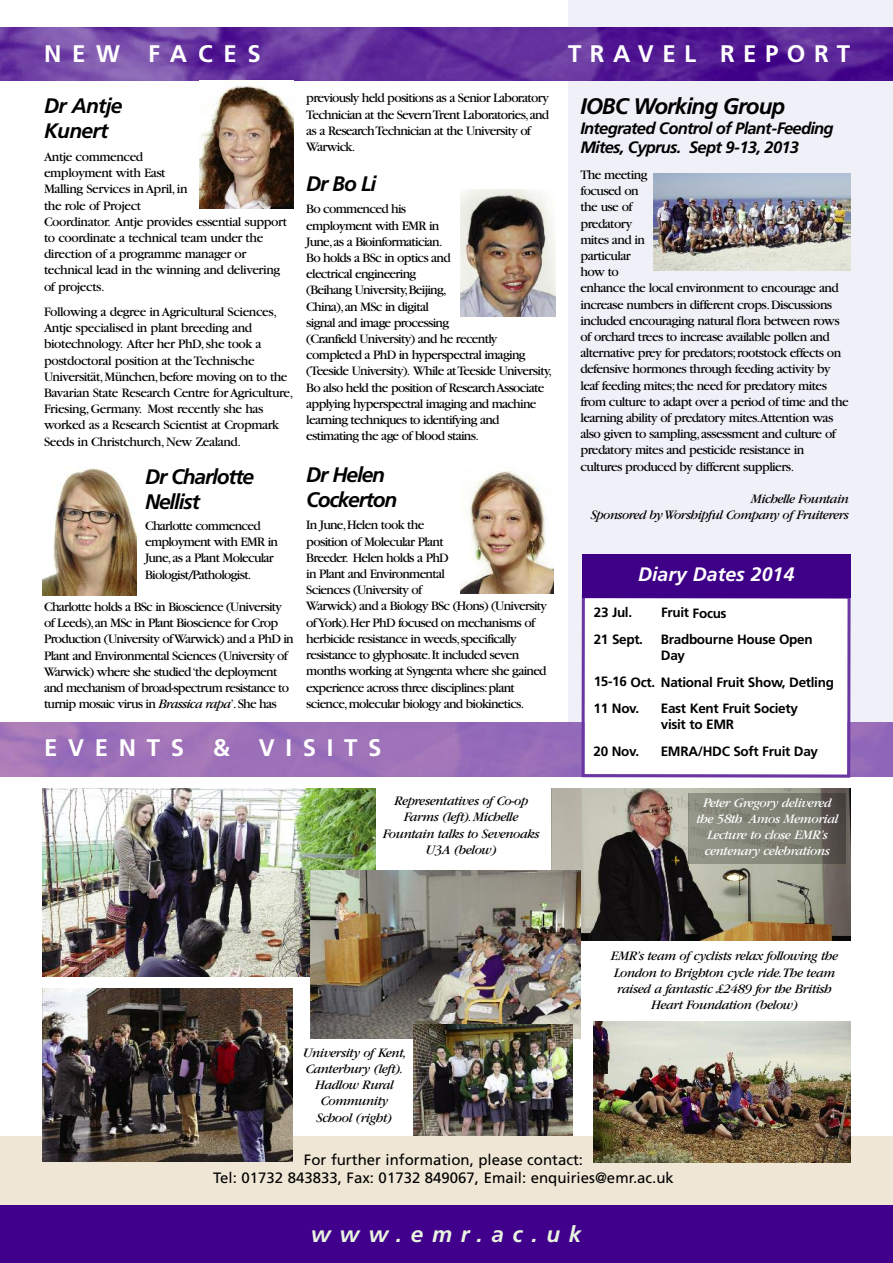
<style>
.page{position:relative;width:893px;height:1263px;background:#fff}
.page>*{position:absolute;margin:0;border:0;box-sizing:border-box;transform-origin:0 0}
.t1{font:700 24px "Frutiger";letter-spacing:.445em;color:#fff}
.t2{font:700 24px "Frutiger";letter-spacing:.355em;color:#fff}
.t3{font:italic 700 22.5px "Frutiger";letter-spacing:-.045em;color:#000}
.t4{font:italic 700 22.5px "Frutiger";letter-spacing:.39em;color:#e8f4df}
.t5{font:italic 700 21px/25.2px "Frutiger";letter-spacing:-.055em;color:#000}
.t6{font:italic 700 21px/25.2px "Frutiger";letter-spacing:-.035em;color:#000}
.t7{font:italic 700 19.5px "Frutiger";color:#fff}
.t8{font:italic 700 16.5px/19.5px "Frutiger";letter-spacing:-.045em;color:#000}
.t9{font:15px/18px "Frutiger";color:#000;text-align:center}
.t10{font:13.5px/16.2px "Garamond";letter-spacing:-.055em;color:#000}
.t11{font:13.5px/16.2px "Garamond";letter-spacing:-.03em;color:#000}
.t12{font:italic 13.5px/16.2px "Garamond";letter-spacing:-.035em;color:#000;text-align:center}
.t13{font:700 13.5px/16px "Frutiger";letter-spacing:-.025em;color:#000}
.t14{font:italic 13.5px/16.2px "Garamond";letter-spacing:-.035em;color:#fff;text-align:center}
.s1{font-style:italic}
</style>
<div class="page">
<div style="left:568px;top:0;width:324px;height:737px;background:#f0f1f8"></div>
<img style="left:0;top:723px;width:893px;height:53px">
<img style="left:0;top:27px;width:892px;height:53px">
<div style="left:0;top:1204px;width:893px;height:59px;background:#41008b"></div>
<img style="left:200px;top:86px;width:93px;height:122px">
<div style="left:0;top:1136px;width:893px;height:68px;background:#efe6d5"></div>
<img style="left:43px;top:468px;width:93px;height:127px">
<img style="left:460px;top:471px;width:94px;height:122px">
<img style="left:43px;top:988px;width:249px;height:174px">
<img style="left:43px;top:788px;width:333px;height:188px">
<img style="left:552px;top:788px;width:298px;height:153px">
<img style="left:689px;top:793px;width:157px;height:70px">
<img style="left:460px;top:189px;width:95px;height:128px">
<img style="left:593px;top:1022px;width:257px;height:141px">
<img style="left:311px;top:871px;width:269px;height:167px">
<img style="left:413px;top:1024px;width:160px;height:112px">
<img style="left:654px;top:174px;width:196px;height:96px">
<svg style="left:580px;top:594px;width:272px;height:184px"></svg>
<div style="left:582px;top:554px;width:268px;height:43px;background:#3f0088"></div>
<h1 class="t1" style="left:44px;top:44px;width:218px">NEW FACES</h1>
<h1 class="t2" style="left:568px;top:44px;width:284px">TRAVEL REPORT</h1>
<h3 class="t6" style="left:44px;top:95px;width:80px">Dr Antje<br>Kunert</h3>
<p class="t11" style="left:44px;top:150px;width:245px">Antje commenced<br>employment with East<br>Malling Services in April,in<br>the role of Project<br>Coordinator. Antje provides essential support to coordinate a technical team under the direction of a programme manager or technical lead in the winning and delivering of projects.</p>
<p class="t11" style="left:44px;top:305px;width:251px">Following a degree in Agricultural Sciences, Antje specialised in plant breeding and biotechnology. After her PhD,she took a postdoctoral position at theTechnische Universität,München,before moving on to the Bavarian State Research Centre for Agriculture, Friesing,Germany. Most recently she has worked as a Research Scientist at Cropmark Seeds in Christchurch,New Zealand.</p>
<h3 class="t5" style="left:145px;top:465px;width:111px">Dr Charlotte<br>Nellist</h3>
<p class="t10" style="left:145px;top:519px;width:135px">Charlotte commenced employment with EMR in<br>June,as a Plant Molecular<br>Biologist/Pathologist.</p>
<p class="t10" style="left:44px;top:600px;width:251px">Charlotte holds a BSc in Bioscience (University of Leeds),an MSc in Plant Bioscience for Crop Production (University ofWarwick) and a PhD in Plant and Environmental Sciences (University of Warwick) where she studied‘the deployment and mechanism of broad-spectrum resistance to turnip mosaic virus in <span class="s1">Brassica rapa</span>’.She has</p>
<p class="t10" style="left:306px;top:91px;width:244px">previously held positions as a Senior Laboratory Technician at the SevernTrent Laboratories,and as a ResearchTechnician at the University of Warwick.</p>
<h3 class="t5" style="left:306px;top:172px;width:71px">Dr Bo Li</h3>
<p class="t10" style="left:306px;top:202px;width:247px">Bo commenced his<br>employment with EMR in<br>June,as a Bioinformatician.<br>Bo holds a BSc in optics and<br>electrical engineering<br>(Beihang University,Beijing,<br>China),an MSc in digital<br>signal and image processing<br>(Cranfield University) and he recently completed a PhD in hyperspectral imaging (Teeside University). While atTeeside University, Bo also held the position of ResearchAssociate applying hyperspectral imaging and machine learning techniques to identifying and estimating the age of blood stains.</p>
<h3 class="t5" style="left:306px;top:463px;width:92px">Dr Helen<br>Cockerton</h3>
<p class="t10" style="left:306px;top:518px;width:242px">In June,Helen took the<br>position of Molecular Plant<br>Breeder. Helen holds a PhD<br>in Plant and Environmental<br>Sciences (University of<br>Warwick) and a Biology BSc (Hons) (University ofYork).Her PhD focused on mechanisms of herbicide resistance in weeds,specifically resistance to glyphosate.It included seven months working at Syngenta where she gained experience across three disciplines:plant science,molecular biology and biokinetics.</p>
<h1 class="t1" style="left:44px;top:738px;width:339px">EVENTS &amp; VISITS</h1>
<h2 class="t3" style="left:580px;top:97px;width:206px">IOBC Working Group</h2>
<p class="t8" style="left:580px;top:119px;width:255px">Integrated Control of Plant-Feeding<br>Mites, Cyprus. Sept 9-13, 2013</p>
<p class="t10" style="left:580px;top:168px;width:270px">The meeting<br>focused on<br>the use of<br>predatory<br>mites and in<br>particular<br>how to<br>enhance the local environment to encourage and increase numbers in different crops.Discussions included encouraging natural flora between rows of orchard trees to increase available pollen and alternative prey for predators;rootstock effects on defensive hormones through feeding activity by leaf feeding mites;the need for predatory mites from culture to adapt over a period of time and the learning ability of predatory mites.Attention was also given to sampling,assessment and culture of predatory mites and pesticide resistance in cultures produced by different suppliers.</p>
<p class="t12" style="left:591px;top:492px;width:260px;text-align:right">Michelle Fountain<br>Sponsored byWorshipful Company of Fruiterers</p>
<h3 class="t7" style="left:638px;top:566px;width:158px">Diary Dates 2014</h3>
<p class="t13" style="left:594px;top:606px;width:40px">23 Jul.</p>
<p class="t13" style="left:661px;top:606px;width:67px">Fruit Focus</p>
<p class="t13" style="left:594px;top:632px;width:51px">21 Sept.</p>
<p class="t13" style="left:661px;top:632px;width:153px">Bradbourne House Open<br>Day</p>
<p class="t13" style="left:594px;top:670px;width:242px;line-height:26.2px">15-16 Oct. National Fruit Show, Detling<br>11 Nov.</p>
<p class="t13" style="left:661px;top:701px;width:139px">East Kent Fruit Society visit to EMR</p>
<p class="t13" style="left:594px;top:744px;width:47px">20 Nov.</p>
<p class="t13" style="left:661px;top:744px;width:159px">EMRA/HDC Soft Fruit Day</p>
<p class="t12" style="left:383px;top:794px;width:158px">Representatives of Co-op<br>Farms (left).Michelle<br>Fountain talks to Sevenoaks<br>U3A (below)</p>
<p class="t14" style="left:696px;top:796px;width:143px">Peter Gregory delivered the 58th Amos Memorial<br>Lecture to close EMR’s centenary celebrations</p>
<p class="t12" style="left:303px;top:1046px;width:105px">University of Kent,<br>Canterbury (left).<br>Hadlow Rural<br>Community<br>School (right)</p>
<p class="t12" style="left:611px;top:949px;width:229px">EMR’s team of cyclists relax following the London to Brighton cycle ride.The team raised a fantastic £2489 for the British Heart Foundation (below)</p>
<p class="t9" style="left:213px;top:1152px;width:462px">For further information, please contact:<br>Tel: 01732 843833, Fax: 01732 849067, Email: enquiries@emr.ac.uk</p>
<h2 class="t4" style="left:311px;top:1225px;width:272px">www.emr.ac.uk</h2>
</div>
